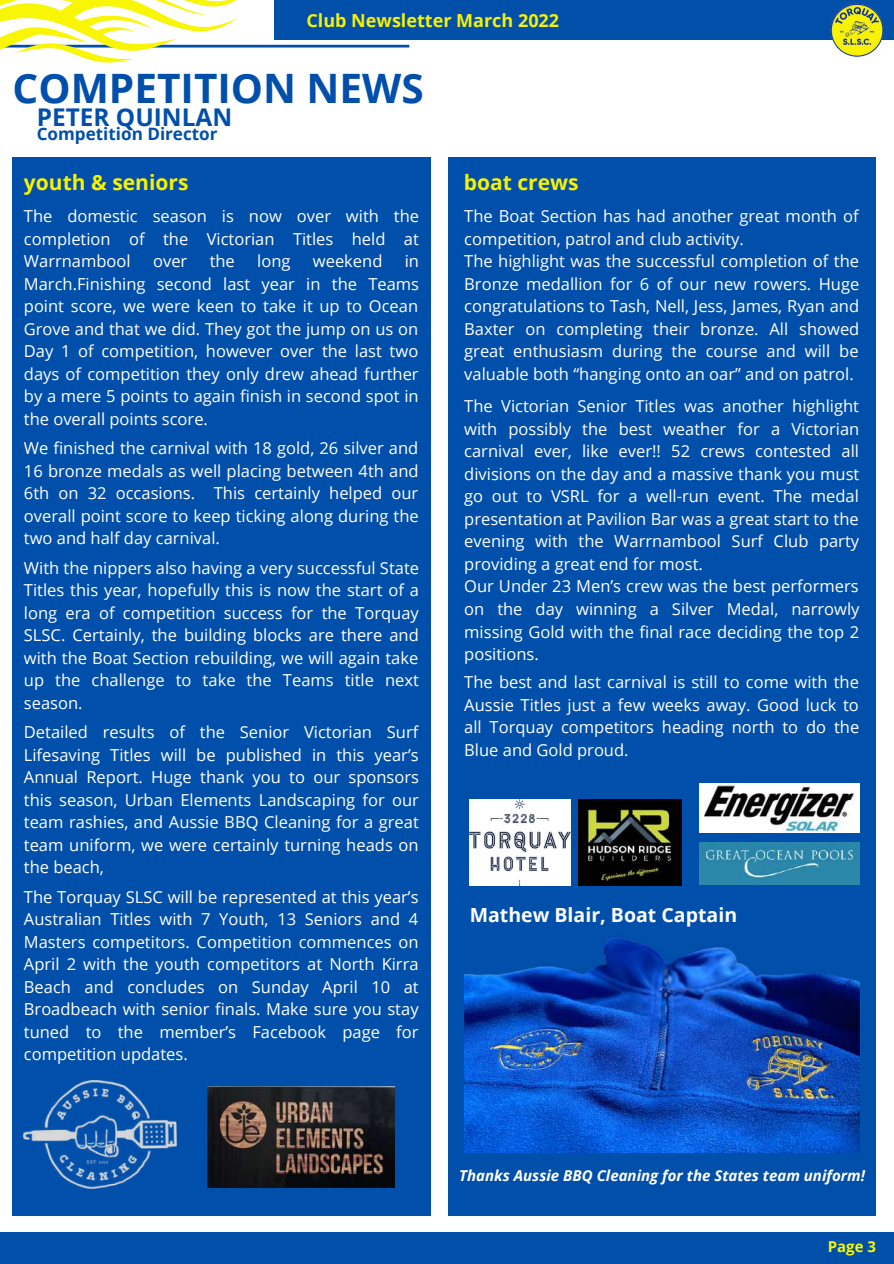
<style>
.page{position:relative;width:894px;height:1264px;background:#fff}
.page>*{position:absolute;margin:0;border:0;box-sizing:border-box;transform-origin:0 0}
.t1{font:700 40.5px "Open Sans";color:#004faa}
.t2{font:700 24.45px "Open Sans";color:#004faa}
.t3{font:700 21px "Open Sans";color:#f8f103}
.t4{font:700 19.5px "Open Sans";color:#fefdfc}
.t5{font:700 18px "Open Sans";color:#f8f103}
.t6{font:700 17.1px "Open Sans";color:#004faa}
.t7{font:16.5px/22.5px "Open Sans";color:#fff;text-align:justify}
.t8{font:italic 700 15px "Open Sans";color:#fff}
.t9{font:700 15px "Open Sans";color:#f8f604}
</style>
<div class="page">
<div style="left:0;top:1231px;width:893px;height:32px;background:#0050aa"></div>
<svg style="left:0;top:0;width:409px;height:63px"></svg>
<div style="left:275px;top:0;width:618px;height:39px;background:#0050aa"></div>
<img style="left:829px;top:3px;width:55px;height:54px">
<div style="left:13px;top:157px;width:417px;height:1059px;background:#004faa"></div>
<div style="left:448px;top:157px;width:427px;height:1059px;background:#004faa"></div>
<img style="left:24px;top:1080px;width:152px;height:108px">
<img style="left:208px;top:1086px;width:186px;height:101px">
<img style="left:699px;top:842px;width:159px;height:42px">
<img style="left:578px;top:799px;width:103px;height:86px">
<img style="left:469px;top:799px;width:101px;height:86px">
<img style="left:699px;top:784px;width:160px;height:48px">
<img style="left:464px;top:938px;width:395px;height:214px">
<p class="t5" style="left:306px;top:7px;width:254px">Club Newsletter March 2022</p>
<h1 class="t1" style="left:13px;top:60px;width:412px">COMPETITION NEWS</h1>
<h2 class="t2" style="left:37px;top:100px;width:197px">PETER QUINLAN</h2>
<p class="t6" style="left:37px;top:122px;width:182px">Competition Director</p>
<p class="t3" style="left:24px;top:167px;width:166px">youth &amp; seniors</p>
<p class="t3" style="left:463px;top:167px;width:116px">boat crews</p>
<p class="t7" style="left:24px;top:204px;width:396px">The domestic season is now over with the completion of the Victorian Titles held at Warrnambool</p>
<p class="t7" style="left:153px;top:249px;width:36px">over</p>
<p class="t7" style="left:210px;top:249px;width:27px">the</p>
<p class="t7" style="left:257px;top:249px;width:35px">long</p>
<p class="t7" style="left:313px;top:249px;width:71px">weekend</p>
<p class="t7" style="left:24px;top:249px;width:396px;text-indent:381px">in March.Finishing second last year in the Teams point score, we were keen to take it up to Ocean Grove and that we did. They got the jump on us on Day 1 of competition, however over the last two days of competition they only drew ahead further by a mere 5 points to again finish in second spot in the overall points score.</p>
<p class="t7" style="left:24px;top:436px;width:396px">We finished the carnival with 18 gold, 26 silver and 16 bronze medals as well placing between 4th and 6th on 32 occasions. This certainly helped our overall point score to keep ticking along during the two and half day carnival.</p>
<p class="t7" style="left:24px;top:556px;width:396px">With the nippers also having a very successful State Titles this year, hopefully this is now the start of a long era of competition success for the Torquay SLSC. Certainly, the building blocks are there and with the Boat Section rebuilding, we will again take up the challenge to take the Teams title next season.</p>
<p class="t7" style="left:24px;top:720px;width:396px">Detailed results of the Senior Victorian Surf Lifesaving Titles will be published in this year’s Annual Report. Huge thank you to our sponsors this season, Urban Elements Landscaping for our team rashies, and Aussie BBQ Cleaning for a great team uniform, we were certainly turning heads on the beach,</p>
<p class="t7" style="left:24px;top:884px;width:396px">The Torquay SLSC will be represented at this year’s Australian Titles with 7 Youth, 13 Seniors and 4<br>Masters competitors. Competition commences on April 2 with the youth competitors at North Kirra Beach and concludes on Sunday April 10 at Broadbeach with senior finals. Make sure you stay tuned to the member’s Facebook page for competition updates.</p>
<p class="t7" style="left:464px;top:204px;width:396px;text-align:left">The Boat Section has had another great month of competition, patrol and club activity.<br>The highlight was the successful completion of the Bronze medallion for 6 of our new rowers. Huge congratulations to Tash, Nell, Jess, James, Ryan and Baxter on completing their bronze. All showed great enthusiasm during the course and will be valuable both “hanging onto an oar” and on patrol.</p>
<p class="t7" style="left:464px;top:394px;width:396px;text-align:left">The Victorian Senior Titles was another highlight with possibly the best weather for a Victorian carnival ever, like ever!! 52 crews contested all divisions on the day and a massive thank you must go out to VSRL for a well-run event. The medal presentation at Pavilion Bar was a great start to the evening with the Warrnambool Surf Club party providing a great end for most.<br>Our Under 23 Men’s crew was the best performers on the day winning a Silver Medal, narrowly missing Gold with the final race deciding the top 2 positions.</p>
<p class="t7" style="left:464px;top:670px;width:396px">The best and last carnival is still to come with the Aussie Titles just a few weeks away. Good luck to all Torquay competitors heading north to do the Blue and Gold proud.</p>
<p class="t4" style="left:469px;top:901px;width:269px">Mathew Blair, Boat Captain</p>
<p class="t8" style="left:459px;top:1164px;width:407px">Thanks Aussie BBQ Cleaning for the States team uniform!</p>
<p class="t9" style="left:827px;top:1236px;width:50px">Page 3</p>
</div>
